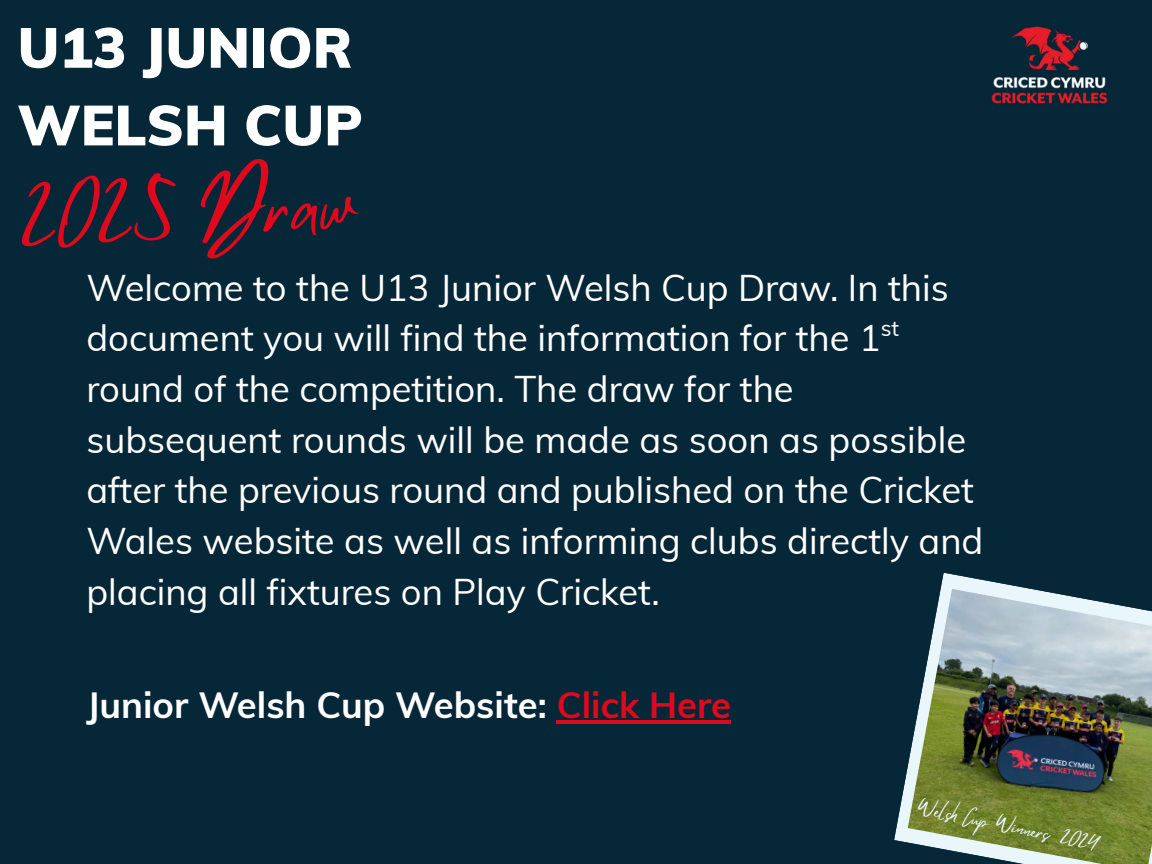
<style>
.page{position:relative;width:1152px;height:864px;background:#062737}
.page>*{position:absolute;margin:0;border:0;box-sizing:border-box;transform-origin:0 0}
.t1{font:74.7px "Mistrully";color:#e0081c}
.t2{font:900 55.95px/77.7px "Muli";color:#fff}
.t3{font:36.45px/50.7px "Muli";color:#fff}
.t4{font:700 36.45px "Muli";color:#fff}
.t5{font:21.75px "Muli";color:#fff}
.t6{font:18px "Mistrully";color:#e9f6fb}
.s1{color:#e0081c}
</style>
<div class="page">
<img style="left:991px;top:26px;width:117px;height:78px">
<svg style="left:894px;top:573px;width:137px;height:270px"></svg>
<img style="left:908px;top:589px;width:244px;height:275px">
<hr style="left:557px;top:720px;width:174px;height:4px;background:#e0081c">
<h4 class="t2" style="left:17px;top:8px;width:347px">U13 JUNIOR<br>WELSH CUP</h4>
<p class="t1" style="left:16px;top:161px;width:338px;rotate:-3deg">2025 Draw</p>
<h2 class="t3" style="left:86px;top:262px;width:899px">Welcome to the U13 Junior Welsh Cup Draw. In this document you will find the information for the 1 round of the competition. The draw for the subsequent rounds will be made as soon as possible after the previous round and published on the Cricket Wales website as well as informing clubs directly and placing all fixtures on Play Cricket.</h2>
<h2 class="t5" style="left:881px;top:314px;width:20px">st</h2>
<p class="t4" style="left:86px;top:682px;width:646px">Junior Welsh Cup Website: <span class="s1">Click Here</span></p>
<p class="t6" style="left:921px;top:792px;width:186px;rotate:12deg">Welsh Cup Winners 2024</p>
</div>
